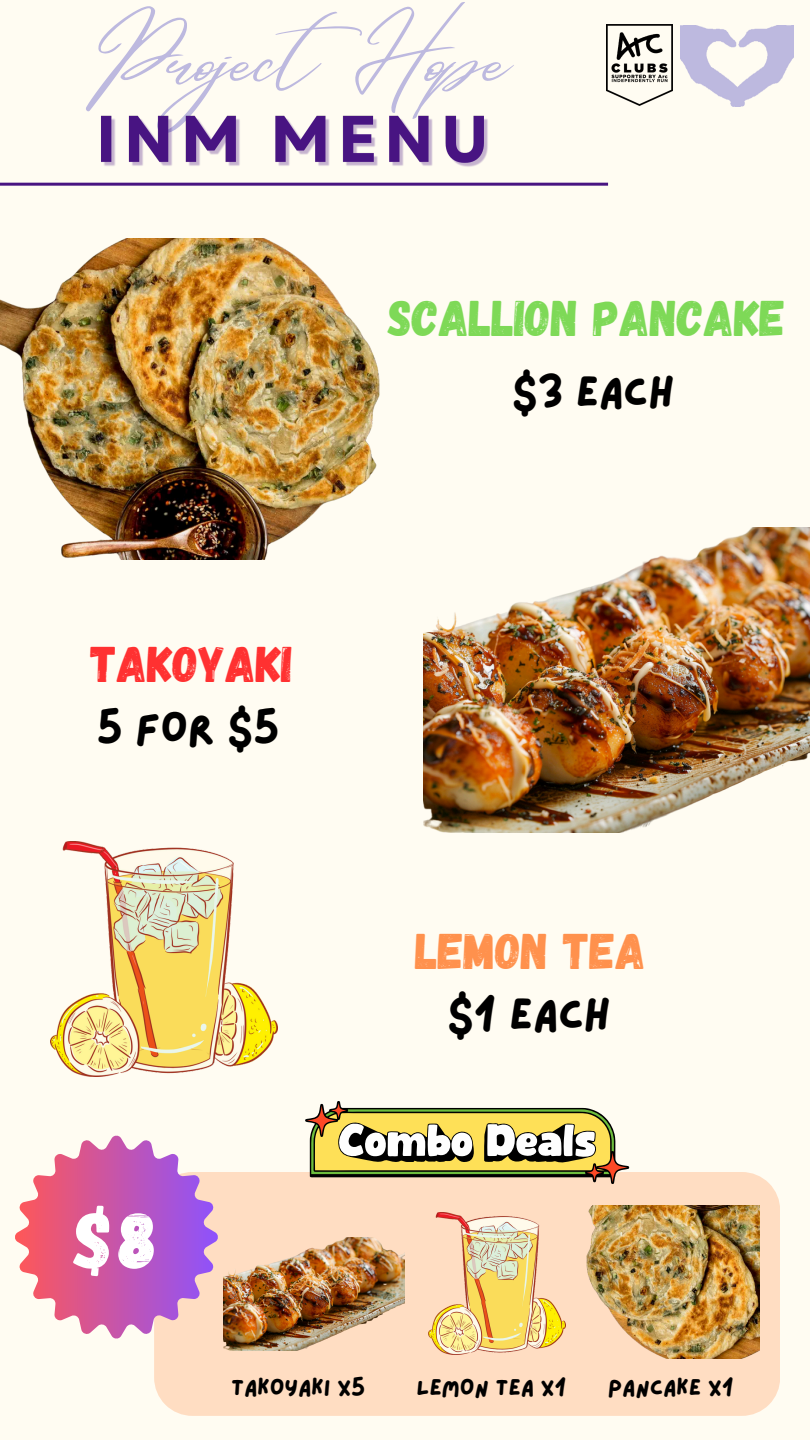
<style>
.page{position:relative;width:810px;height:1440px;background:#fffcf2}
.page>*{position:absolute;margin:0;border:0;box-sizing:border-box;transform-origin:0 0}
.t1{font:85.9px "Andasia";color:#bdb9df}
.t2{font:80.5px "Gagalin";color:#fff}
.t3{font:50px "Gagalin";color:#7ed957}
.t4{font:50px "Gagalin";color:#ff3131}
.t5{font:50px "Gagalin";color:#ff914d}
.t6{font:44.3px "Lazydog";color:#000}
.t7{font:43px "Lazydog";letter-spacing:-.01em;color:#000}
.t8{font:23px "Lazydog";letter-spacing:-.01em;color:#000}
</style>
<div class="page">
<img style="left:423px;top:527px;width:387px;height:306px">
<img style="left:50px;top:841px;width:227px;height:235px">
<img style="left:680px;top:25px;width:113px;height:81px">
<img style="left:607px;top:24px;width:65px;height:81px">
<div style="left:154px;top:1172px;width:626px;height:244px;background:#ffddc2"></div>
<svg style="left:305px;top:1101px;width:324px;height:83px"></svg>
<img style="left:571px;top:1206px;width:189px;height:153px">
<img style="left:428px;top:1213px;width:137px;height:142px">
<img style="left:0;top:239px;width:380px;height:320px">
<svg style="left:15px;top:1136px;width:203px;height:203px"></svg>
<img style="left:96px;top:115px;width:400px;height:68px">
<hr style="left:0;top:183px;width:608px;height:3px;background:#481482">
<img style="left:224px;top:1237px;width:181px;height:113px">
<p class="t1" style="left:85px;top:-6px;width:430px">ProjectHope</p>
<h1 class="t3" style="left:388px;top:286px;width:399px">SCALLION PANCAKE</h1>
<p class="t4" style="left:91px;top:631px;width:203px">TAKOYAKI</p>
<h3 class="t7" style="left:96px;top:707px;width:185px">5 FOR $5</h3>
<p class="t2" style="left:75px;top:1188px;width:85px">$8</p>
<p class="t7" style="left:512px;top:371px;width:165px">$3 EACH</p>
<p class="t5" style="left:416px;top:918px;width:232px">LEMON TEA</p>
<h4 class="t6" style="left:447px;top:994px;width:166px">$1 EACH</h4>
<h3 class="t8" style="left:231px;top:1377px;width:136px">TAKOYAKI X5</h3>
<p class="t8" style="left:417px;top:1377px;width:151px">LEMON TEA X1</p>
<h4 class="t8" style="left:608px;top:1377px;width:127px">PANCAKE X1</h4>
</div>
